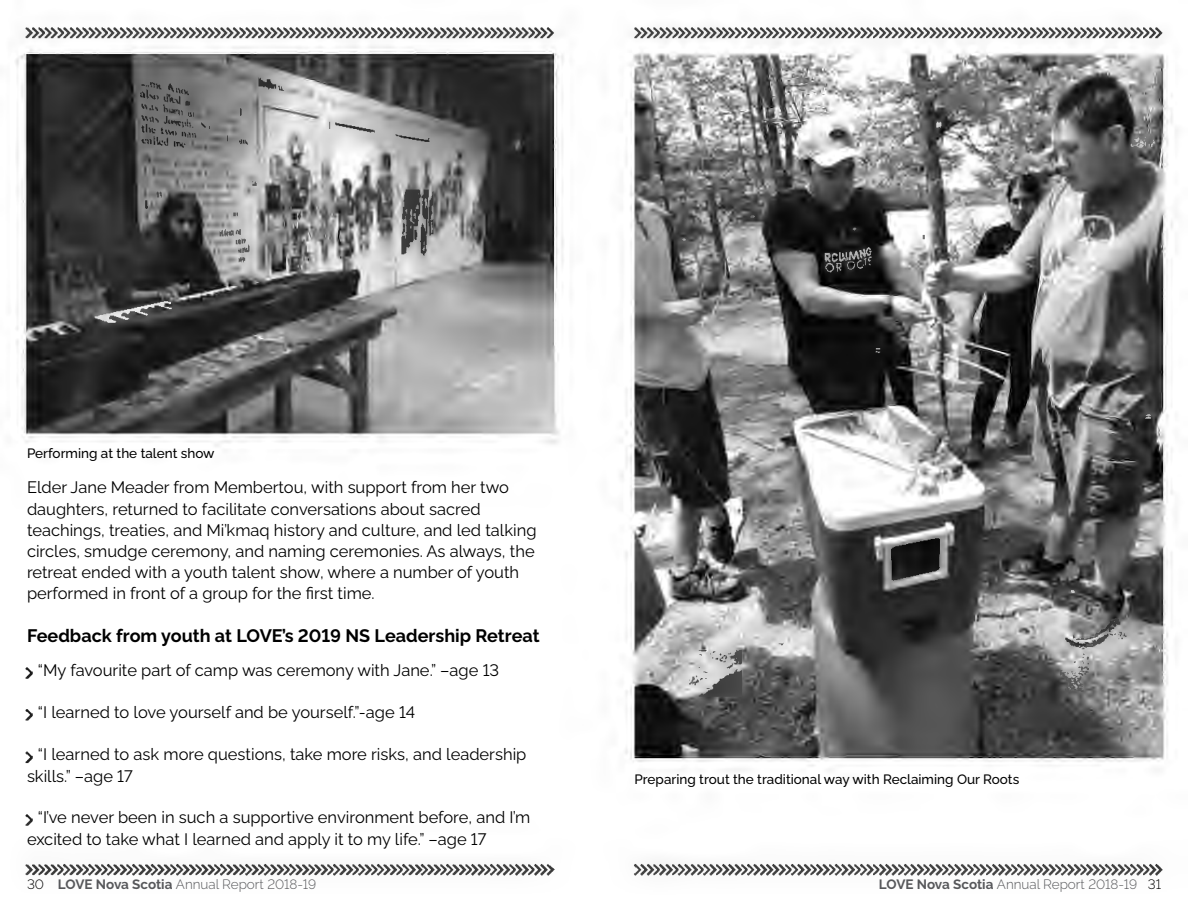
<style>
.page{position:relative;width:1188px;height:918px;background:#fff}
.page>*{position:absolute;margin:0;border:0;box-sizing:border-box;transform-origin:0 0}
.t1{font:700 18px "Raleway";color:#000}
.t2{font:16.5px/21px "Raleway";color:#000}
.t3{font:500 13.5px "Raleway";color:#000}
.t4{font:300 13.5px "Raleway";color:#57585b}
.s1{color:#000}
.s2{font-weight:700}
</style>
<div class="page">
<img style="left:15px;top:27px;width:1163px;height:849px">
<p class="t3" style="left:27px;top:442px;width:189px">Performing at the talent show</p>
<p class="t2" style="left:27px;top:475px;width:511px">Elder Jane Meader from Membertou, with support from her two daughters, returned to facilitate conversations about sacred teachings, treaties, and Mi’kmaq history and culture, and led talking circles, smudge ceremony, and naming ceremonies. As always, the retreat ended with a youth talent show, where a number of youth performed in front of a group for the first time.</p>
<p class="t1" style="left:27px;top:622px;width:514px">Feedback from youth at LOVE’s 2019 NS Leadership Retreat</p>
<p class="t2" style="left:38px;top:658px;width:463px">“My favourite part of camp was ceremony with Jane.” –age 13</p>
<p class="t2" style="left:38px;top:700px;width:379px">“I learned to love yourself and be yourself.”-age 14</p>
<p class="t2" style="left:27px;top:742px;width:501px;text-indent:11px">“I learned to ask more questions, take more risks, and leadership skills.” –age 17</p>
<p class="t2" style="left:27px;top:805px;width:505px;text-indent:11px">“I’ve never been in such a supportive environment before, and I’m excited to take what I learned and apply it to my life.” –age 17</p>
<p class="t3" style="left:634px;top:768px;width:386px">Preparing trout the traditional way with Reclaiming Our Roots</p>
<p class="t4" style="left:27px;top:874px;width:291px"><span class="s1">30</span> <span class="s2">LOVE Nova Scotia</span> Annual Report 2018-19</p>
<p class="t4" style="left:879px;top:874px;width:284px"><span class="s2">LOVE Nova Scotia</span> Annual Report 2018-19 <span class="s1">31</span></p>
</div>
